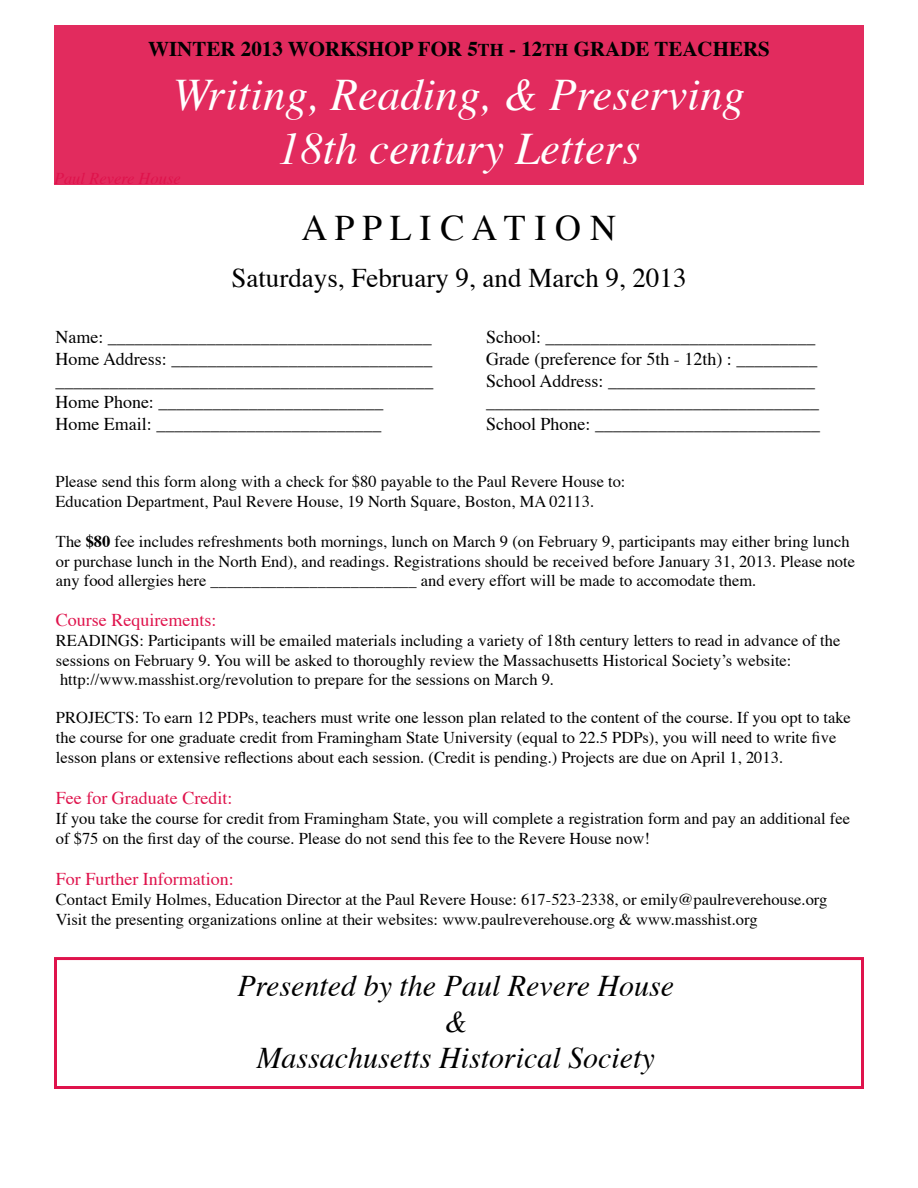
<style>
.page{position:relative;width:918px;height:1188px;background:#fff}
.page>*{position:absolute;margin:0;border:0;box-sizing:border-box;transform-origin:0 0}
.t1{font:italic 45px/54px "Times";color:#fff;text-align:center}
.t2{font:36px "Times";color:#000}
.t3{font:italic 30px/36px "Times";color:#000;text-align:center}
.t4{font:27px "Times";color:#000}
.t5{font:700 21px "Times";color:#000}
.t6{font:18px "Times";color:#000}
.t7{font:18px "Times";color:#df134c}
.t8{font:16.5px/19.8px "Times";color:#000}
.t9{font:italic 16.5px "Times";color:#df134c}
.s1{font-size:18px}
.s2{font-weight:700}
</style>
<div class="page">
<div style="left:54px;top:957px;width:810px;height:132px;border:3px solid #df134c"></div>
<div style="left:54px;top:26px;width:810px;height:159px;background:#e22b5e"></div>
<p class="t5" style="left:148px;top:29px;width:623px">WINTER 2013 WORKSHOP FOR 5<span class="s1">TH</span> - 12<span class="s1">TH</span> GRADE TEACHERS</p>
<h1 class="t1" style="left:173px;top:65px;width:574px">Writing, Reading, &amp; Preserving<br>18th century Letters</h1>
<p class="t9" style="left:54px;top:164px;width:128px">Paul Revere House</p>
<h2 class="t2" style="left:302px;top:194px;width:316px">A P P L I C A T I O N</h2>
<h3 class="t4" style="left:231px;top:252px;width:457px">Saturdays, February 9, and March 9, 2013</h3>
<p class="t6" style="left:56px;top:320px;width:378px">Name: ____________________________________</p>
<p class="t6" style="left:486px;top:320px;width:331px">School: ______________________________</p>
<p class="t6" style="left:56px;top:342px;width:378px">Home Address: _____________________________</p>
<p class="t6" style="left:486px;top:342px;width:333px">Grade (preference for 5th - 12th) : _________</p>
<p class="t6" style="left:56px;top:364px;width:379px">__________________________________________</p>
<p class="t6" style="left:486px;top:364px;width:331px">School Address: _______________________</p>
<p class="t6" style="left:56px;top:385px;width:329px">Home Phone: _________________________</p>
<p class="t6" style="left:486px;top:385px;width:335px">_____________________________________</p>
<p class="t6" style="left:56px;top:407px;width:327px">Home Email: _________________________</p>
<p class="t6" style="left:486px;top:407px;width:336px">School Phone: _________________________</p>
<p class="t8" style="left:56px;top:471px;width:572px">Please send this form along with a check for $80 payable to the Paul Revere House to:<br>Education Department, Paul Revere House, 19 North Square, Boston, MA 02113.</p>
<p class="t8" style="left:56px;top:530px;width:801px">The <span class="s2">$80</span> fee includes refreshments both mornings, lunch on March 9 (on February 9, participants may either bring lunch or purchase lunch in the North End), and readings. Registrations should be received before January 31, 2013. Please note any food allergies here _________________________ and every effort will be made to accomodate them.</p>
<p class="t7" style="left:56px;top:603px;width:162px">Course Requirements:</p>
<p class="t8" style="left:56px;top:629px;width:786px">READINGS: Participants will be emailed materials including a variety of 18th century letters to read in advance of the sessions on February 9. You will be asked to thoroughly review the Massachusetts Historical Society’s website: http://www.masshist.org/revolution to prepare for the sessions on March 9.</p>
<p class="t8" style="left:56px;top:706px;width:797px">PROJECTS: To earn 12 PDPs, teachers must write one lesson plan related to the content of the course. If you opt to take the course for one graduate credit from Framingham State University (equal to 22.5 PDPs), you will need to write five lesson plans or extensive reflections about each session. (Credit is pending.) Projects are due on April 1, 2013.</p>
<p class="t7" style="left:56px;top:781px;width:178px">Fee for Graduate Credit:</p>
<p class="t8" style="left:56px;top:807px;width:796px">If you take the course for credit from Framingham State, you will complete a registration form and pay an additional fee of $75 on the first day of the course. Please do not send this fee to the Revere House now!</p>
<p class="t7" style="left:56px;top:862px;width:179px">For Further Information:</p>
<p class="t8" style="left:56px;top:888px;width:773px">Contact Emily Holmes, Education Director at the Paul Revere House: 617-523-2338, or emily@paulreverehouse.org<br>Visit the presenting organizations online at their websites: www.paulreverehouse.org &amp; www.masshist.org</p>
<h3 class="t3" style="left:237px;top:966px;width:438px">Presented by the Paul Revere House &amp;<br>Massachusetts Historical Society</h3>
</div>
